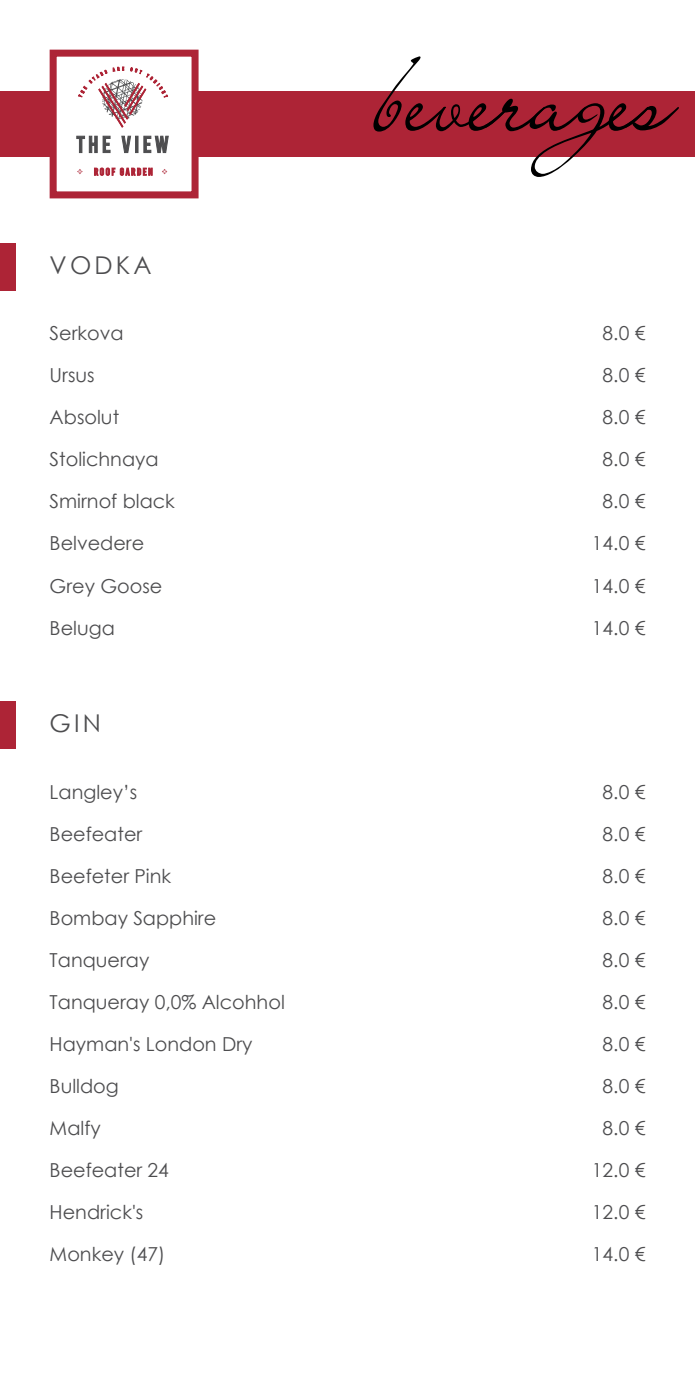
<style>
.page{position:relative;width:695px;height:1389px;background:#fff}
.page>*{position:absolute;margin:0;border:0;box-sizing:border-box;transform-origin:0 0}
.t1{font:128.8px "Lainie Day SH";color:#000;scale:.83 1}
.t2{font:24.5px "Century Gothic";letter-spacing:.13em;color:#4d4d4f}
.t3{font:19.25px "Century Gothic";color:#4d4d4f}
</style>
<div class="page">
<div style="left:0;top:92px;width:694px;height:65px;background:#ad2436"></div>
<div style="left:53px;top:53px;width:142px;height:142px;background:#fff"></div>
<svg style="left:76px;top:136px;width:21px;height:17px"></svg>
<svg style="left:103px;top:136px;width:7px;height:17px"></svg>
<svg style="left:121px;top:136px;width:10px;height:17px"></svg>
<hr style="left:135px;top:136px;width:3px;height:17px;background:#4d4d4f">
<svg style="left:144px;top:136px;width:24px;height:17px"></svg>
<svg style="left:77px;top:169px;width:6px;height:5px"></svg>
<svg style="left:94px;top:167px;width:58px;height:9px"></svg>
<svg style="left:162px;top:169px;width:5px;height:5px"></svg>
<svg style="left:78px;top:67px;width:89px;height:61px"></svg>
<div style="left:50px;top:50px;width:148px;height:148px;border:7px solid #ad2436"></div>
<div style="left:0;top:243px;width:15px;height:47px;background:#ad2436"></div>
<div style="left:0;top:702px;width:15px;height:47px;background:#ad2436"></div>
<p class="t2" style="left:50px;top:248px;width:104px">VODKA</p>
<h1 class="t1" style="left:378px;top:7px;width:359px">beverages</h1>
<p class="t3" style="left:50px;top:320px;width:75px">Serkova</p>
<p class="t3" style="left:602px;top:320px;width:44px">8.0 €</p>
<p class="t3" style="left:50px;top:362px;width:47px">Ursus</p>
<p class="t3" style="left:602px;top:362px;width:44px">8.0 €</p>
<p class="t3" style="left:50px;top:404px;width:71px">Absolut</p>
<p class="t3" style="left:602px;top:404px;width:44px">8.0 €</p>
<p class="t3" style="left:50px;top:446px;width:110px">Stolichnaya</p>
<p class="t3" style="left:602px;top:446px;width:44px">8.0 €</p>
<p class="t3" style="left:50px;top:488px;width:127px">Smirnof black</p>
<p class="t3" style="left:602px;top:488px;width:44px">8.0 €</p>
<p class="t3" style="left:50px;top:530px;width:96px">Belvedere</p>
<p class="t3" style="left:592px;top:530px;width:55px">14.0 €</p>
<p class="t3" style="left:50px;top:572px;width:114px">Grey Goose</p>
<p class="t3" style="left:592px;top:572px;width:55px">14.0 €</p>
<p class="t3" style="left:50px;top:614px;width:67px">Beluga</p>
<p class="t3" style="left:592px;top:614px;width:55px">14.0 €</p>
<p class="t2" style="left:50px;top:707px;width:53px">GIN</p>
<p class="t3" style="left:50px;top:779px;width:89px">Langley’s</p>
<p class="t3" style="left:602px;top:779px;width:44px">8.0 €</p>
<p class="t3" style="left:50px;top:821px;width:94px">Beefeater</p>
<p class="t3" style="left:602px;top:821px;width:44px">8.0 €</p>
<p class="t3" style="left:50px;top:863px;width:123px">Beefeter Pink</p>
<p class="t3" style="left:602px;top:863px;width:44px">8.0 €</p>
<p class="t3" style="left:50px;top:905px;width:168px">Bombay Sapphire</p>
<p class="t3" style="left:602px;top:905px;width:44px">8.0 €</p>
<p class="t3" style="left:50px;top:947px;width:101px">Tanqueray</p>
<p class="t3" style="left:602px;top:947px;width:44px">8.0 €</p>
<p class="t3" style="left:50px;top:989px;width:237px">Tanqueray 0,0% Alcohhol</p>
<p class="t3" style="left:602px;top:989px;width:44px">8.0 €</p>
<p class="t3" style="left:50px;top:1031px;width:204px">Hayman's London Dry</p>
<p class="t3" style="left:602px;top:1031px;width:44px">8.0 €</p>
<p class="t3" style="left:50px;top:1073px;width:71px">Bulldog</p>
<p class="t3" style="left:602px;top:1073px;width:44px">8.0 €</p>
<p class="t3" style="left:50px;top:1115px;width:53px">Malfy</p>
<p class="t3" style="left:602px;top:1115px;width:44px">8.0 €</p>
<p class="t3" style="left:50px;top:1157px;width:121px">Beefeater 24</p>
<p class="t3" style="left:592px;top:1157px;width:55px">12.0 €</p>
<p class="t3" style="left:50px;top:1199px;width:95px">Hendrick's</p>
<p class="t3" style="left:592px;top:1199px;width:55px">12.0 €</p>
<p class="t3" style="left:50px;top:1241px;width:117px">Monkey (47)</p>
<p class="t3" style="left:592px;top:1241px;width:55px">14.0 €</p>
</div>
